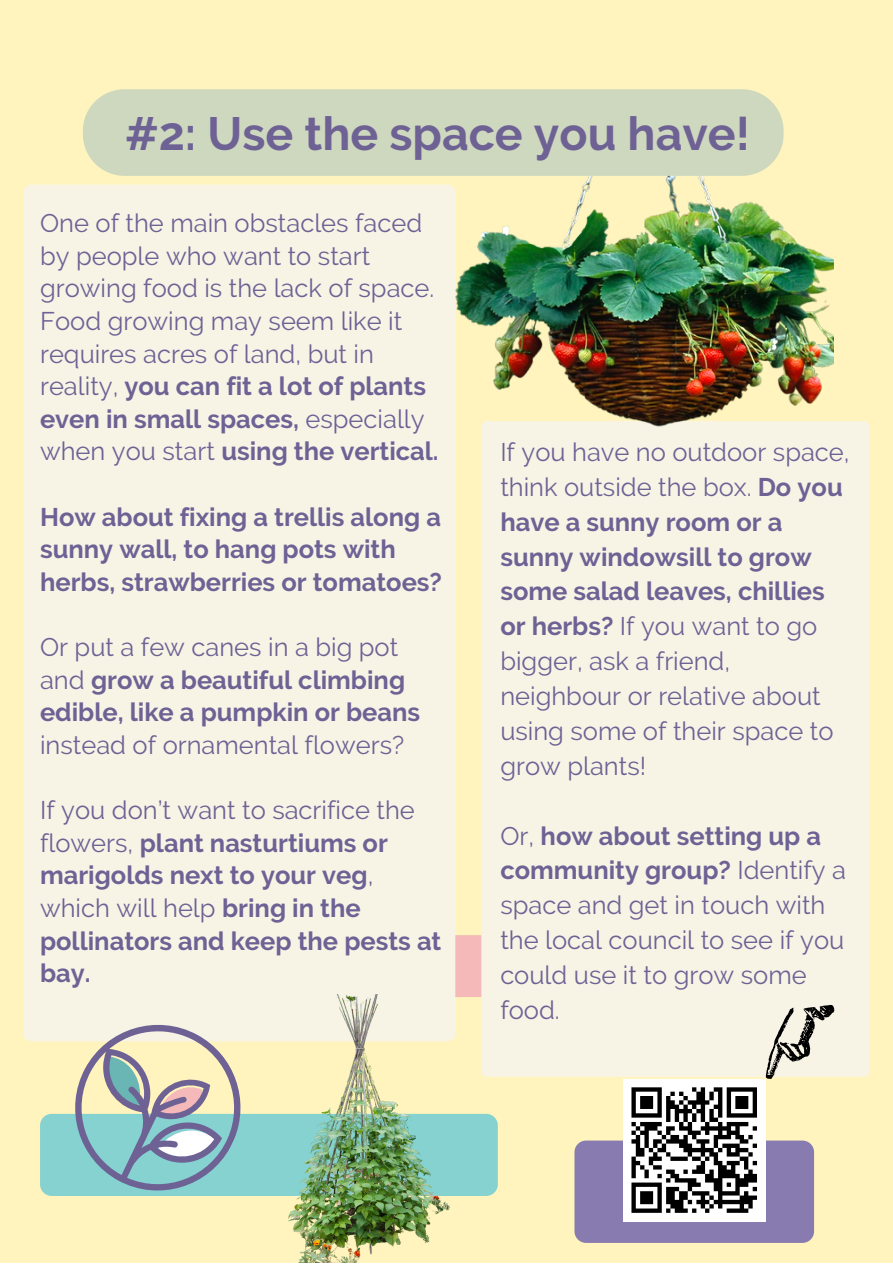
<style>
.page{position:relative;width:893px;height:1264px;background:#fff}
.page>*{position:absolute;margin:0;border:0;box-sizing:border-box;transform-origin:0 0}
.t1{font:700 46.5px "Raleway";color:#6e6295}
.t2{font:25.5px/34.8px "Raleway";color:#6e6295}
.t3{font:700 25.5px/32.5px "Raleway";color:#6e6295}
.s1{font-weight:700}
.s2{font-weight:400}
</style>
<div class="page">
<div style="left:0;top:0;width:892px;height:1262px;background:#fff4bd"></div>
<div style="left:341px;top:935px;width:458px;height:62px;background:#f4b9b8;border-radius:12px"></div>
<div style="left:23px;top:184px;width:432px;height:857px;background:#f7f4e6;border-radius:8px"></div>
<div style="left:574px;top:1140px;width:240px;height:102px;background:#887bb0;border-radius:12px"></div>
<div style="left:40px;top:1113px;width:458px;height:82px;background:#85d2d0;border-radius:12px"></div>
<div style="left:481px;top:421px;width:388px;height:655px;background:#f7f4e6;border-radius:6px"></div>
<img style="left:455px;top:176px;width:378px;height:261px">
<div style="left:83px;top:89px;width:700px;height:87px;background:#ced8be"></div>
<img style="left:272px;top:994px;width:177px;height:267px">
<div style="left:622px;top:1078px;width:143px;height:143px;background:#fff"></div>
<svg style="left:631px;top:1087px;width:126px;height:126px"></svg>
<svg style="left:765px;top:1005px;width:69px;height:73px"></svg>
<svg style="left:45px;top:1025px;width:224px;height:171px"></svg>
<h1 class="t1" style="left:125px;top:106px;width:626px">#2: Use the space you have!</h1>
<p class="t2" style="left:40px;top:207px;width:400px;line-height:32.5px">One of the main obstacles faced by people who want to start growing food is the lack of space.<br>Food growing may seem like it requires acres of land, but in reality, <span class="s1">you can fit a lot of plants even in small spaces,</span> especially when you start <span class="s1">using the vertical.</span></p>
<p class="t3" style="left:40px;top:500px;width:403px">How about fixing a trellis along a sunny wall, to hang pots with herbs, strawberries or tomatoes?</p>
<p class="t3" style="left:40px;top:630px;width:381px"><span class="s2">Or put a few canes in a big pot and</span> grow a beautiful climbing edible, like a pumpkin or beans</p>
<p class="t2" style="left:40px;top:727px;width:365px">instead of ornamental flowers?</p>
<p class="t3" style="left:40px;top:793px;width:403px"><span class="s2">If you don’t want to sacrifice the flowers,</span> plant nasturtiums or marigolds next to your veg<span class="s2">, which will help</span> bring in the pollinators and keep the pests at bay.</p>
<p class="t2" style="left:500px;top:434px;width:351px">If you have no outdoor space, think outside the box. <span class="s1">Do you have a sunny room or a sunny windowsill to grow some salad leaves, chillies or herbs?</span> If you want to go bigger, ask a friend, neighbour or relative about using some of their space to grow plants!</p>
<p class="t2" style="left:500px;top:818px;width:347px">Or, <span class="s1">how about setting up a community group?</span> Identify a space and get in touch with the local council to see if you could use it to grow some food.</p>
</div>
